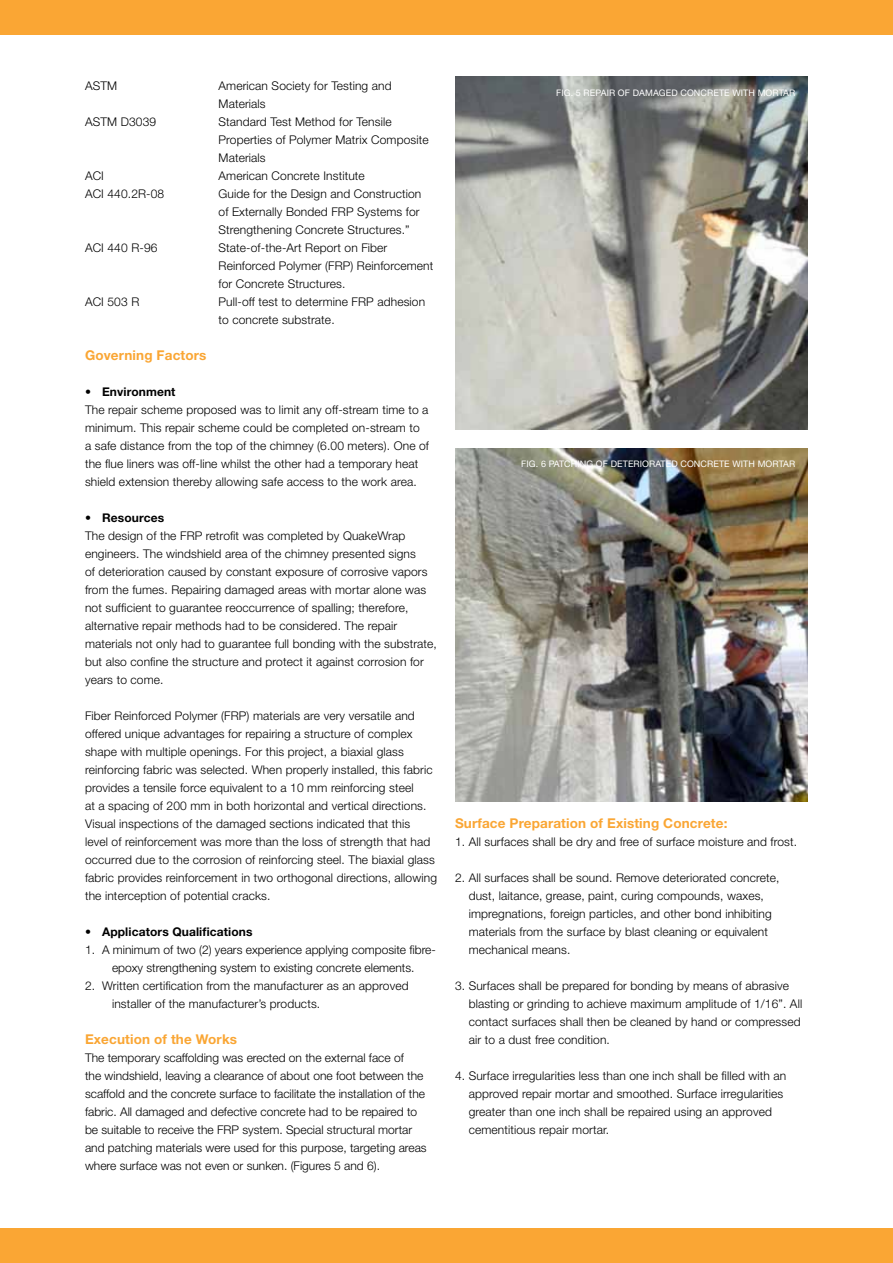
<style>
.page{position:relative;width:893px;height:1263px;background:#fff}
.page>*{position:absolute;margin:0;border:0;box-sizing:border-box;transform-origin:0 0}
.t1{font:700 13.5px "Helvetica Neue LT";letter-spacing:.01em;color:#faa634}
.t2{font:300 12px/18px "Helvetica Neue LT";letter-spacing:.01em;color:#000}
.t3{font:700 12px "Helvetica Neue LT";letter-spacing:.01em;color:#000}
.t4{font:9px "Helvetica Neue LT";letter-spacing:.01em;color:#fff}
</style>
<div class="page">
<div style="left:0;top:1229px;width:893px;height:34px;background:#faa634"></div>
<div style="left:0;top:0;width:893px;height:34px;background:#faa634"></div>
<img style="left:455px;top:77px;width:353px;height:352px">
<img style="left:455px;top:449px;width:353px;height:352px">
<p class="t2" style="left:85px;top:76px;width:34px">ASTM</p>
<p class="t2" style="left:219px;top:76px;width:175px">American Society for Testing and<br>Materials</p>
<p class="t2" style="left:85px;top:112px;width:73px">ASTM D3039</p>
<p class="t2" style="left:219px;top:112px;width:212px">Standard Test Method for Tensile<br>Properties of Polymer Matrix Composite<br>Materials</p>
<p class="t2" style="left:85px;top:166px;width:20px">ACI</p>
<p class="t2" style="left:219px;top:166px;width:148px">American Concrete Institute</p>
<p class="t2" style="left:85px;top:184px;width:81px">ACI 440.2R-08</p>
<p class="t2" style="left:219px;top:184px;width:204px">Guide for the Design and Construction of Externally Bonded FRP Systems for<br>Strengthening Concrete Structures.”</p>
<p class="t2" style="left:85px;top:238px;width:74px">ACI 440 R-96</p>
<p class="t2" style="left:219px;top:238px;width:216px">State-of-the-Art Report on Fiber<br>Reinforced Polymer (FRP) Reinforcement for Concrete Structures.</p>
<p class="t2" style="left:85px;top:292px;width:56px">ACI 503 R</p>
<p class="t2" style="left:219px;top:292px;width:208px">Pull-off test to determine FRP adhesion to concrete substrate.</p>
<p class="t1" style="left:85px;top:347px;width:123px">Governing Factors</p>
<p class="t3" style="left:85px;top:384px;width:92px">• Environment</p>
<p class="t2" style="left:85px;top:400px;width:346px">The repair scheme proposed was to limit any off-stream time to a minimum. This repair scheme could be completed on-stream to a safe distance from the top of the chimney (6.00 meters). One of the flue liners was off-line whilst the other had a temporary heat shield extension thereby allowing safe access to the work area.</p>
<p class="t3" style="left:85px;top:510px;width:81px">• Resources</p>
<p class="t2" style="left:85px;top:526px;width:353px">The design of the FRP retrofit was completed by QuakeWrap engineers. The windshield area of the chimney presented signs<br>of deterioration caused by constant exposure of corrosive vapors from the fumes. Repairing damaged areas with mortar alone was not sufficient to guarantee reoccurrence of spalling; therefore, alternative repair methods had to be considered. The repair materials not only had to guarantee full bonding with the substrate, but also confine the structure and protect it against corrosion for years to come.</p>
<p class="t2" style="left:85px;top:706px;width:353px">Fiber Reinforced Polymer (FRP) materials are very versatile and offered unique advantages for repairing a structure of complex shape with multiple openings. For this project, a biaxial glass reinforcing fabric was selected. When properly installed, this fabric provides a tensile force equivalent to a 10 mm reinforcing steel<br>at a spacing of 200 mm in both horizontal and vertical directions.<br>Visual inspections of the damaged sections indicated that this<br>level of reinforcement was more than the loss of strength that had occurred due to the corrosion of reinforcing steel. The biaxial glass fabric provides reinforcement in two orthogonal directions, allowing the interception of potential cracks.</p>
<p class="t3" style="left:85px;top:924px;width:169px">• Applicators Qualifications</p>
<p class="t2" style="left:85px;top:940px;width:352px;text-align:center">1. A minimum of two (2) years experience applying composite fibre&shy;epoxy strengthening system to existing concrete elements.</p>
<p class="t2" style="left:112px;top:976px;width:298px;text-indent:-27px">2. Written certification from the manufacturer as an approved installer of the manufacturer’s products.</p>
<p class="t1" style="left:85px;top:1031px;width:154px">Execution of the Works</p>
<p class="t2" style="left:85px;top:1048px;width:343px">The temporary scaffolding was erected on the external face of<br>the windshield, leaving a clearance of about one foot between the scaffold and the concrete surface to facilitate the installation of the fabric. All damaged and defective concrete had to be repaired to be suitable to receive the FRP system. Special structural mortar and patching materials were used for this purpose, targeting areas where surface was not even or sunken. (Figures 5 and 6).</p>
<p class="t4" style="left:556px;top:88px;width:240px">FIG. 5 REPAIR OF DAMAGED CONCRETE WITH MORTAR</p>
<p class="t4" style="left:521px;top:459px;width:275px">FIG. 6 PATCHING OF DETERIORATED CONCRETE WITH MORTAR</p>
<p class="t1" style="left:455px;top:815px;width:274px">Surface Preparation of Existing Concrete:</p>
<p class="t2" style="left:455px;top:832px;width:344px">1. All surfaces shall be dry and free of surface moisture and frost.</p>
<p class="t2" style="left:469px;top:868px;width:312px;text-indent:-14px">2. All surfaces shall be sound. Remove deteriorated concrete, dust, laitance, grease, paint, curing compounds, waxes, impregnations, foreign particles, and other bond inhibiting materials from the surface by blast cleaning or equivalent mechanical means.</p>
<p class="t2" style="left:469px;top:976px;width:335px;text-indent:-14px">3. Surfaces shall be prepared for bonding by means of abrasive blasting or grinding to achieve maximum amplitude of 1/16”. All contact surfaces shall then be cleaned by hand or compressed air to a dust free condition.</p>
<p class="t2" style="left:469px;top:1066px;width:319px;text-indent:-14px">4. Surface irregularities less than one inch shall be filled with an approved repair mortar and smoothed. Surface irregularities greater than one inch shall be repaired using an approved cementitious repair mortar.</p>
</div>
